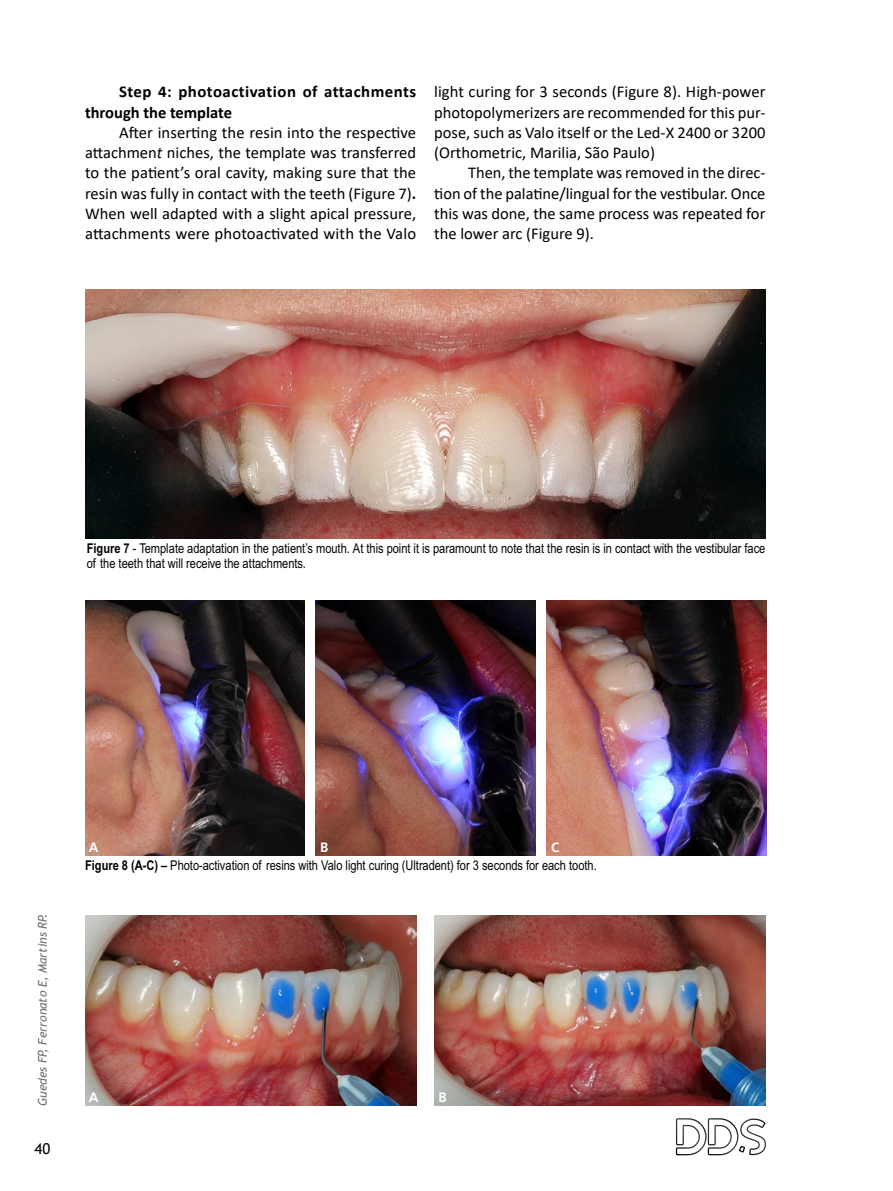
<style>
.page{position:relative;width:893px;height:1191px;background:#fff}
.page>*{position:absolute;margin:0;border:0;box-sizing:border-box;transform-origin:0 0}
.t1{font:16.5px/20.2px "Calibri";color:#000;text-align:justify}
.t2{font:700 16.5px/20.2px "Calibri";letter-spacing:.02em;color:#000}
.t3{font:15px "Trebuchet MS";color:#000}
.t4{font:13.5px/15px "Arial Narrow MT Std";color:#000}
.t5{font:700 13.5px "Frutiger LT";color:#fff}
.t6{font:italic 12px "Trebuchet MS";color:#706f6f}
.s1{font-style:italic}
.s2{font-weight:700}
</style>
<div class="page">
<svg style="left:676px;top:1118px;width:90px;height:37px"></svg>
<img style="left:85px;top:915px;width:331px;height:191px">
<img style="left:434px;top:915px;width:331px;height:191px">
<img style="left:85px;top:289px;width:680px;height:250px">
<img style="left:85px;top:600px;width:219px;height:255px">
<img style="left:316px;top:600px;width:219px;height:255px">
<img style="left:547px;top:600px;width:219px;height:255px">
<p class="t2" style="left:85px;top:82px;width:333px;text-indent:34px">Step 4: photoactivation of attachments through the template</p>
<p class="t1" style="left:85px;top:122px;width:333px;text-indent:34px">After inserting the resin into the respective attachmen<span class="s1">t</span> niches, the template was transferred to the patient’s oral cavity, making sure that the resin was fully in contact with the teeth (Figure 7)<span class="s2">.<br></span>When well adapted with a slight apical pressure, attachments were photoactivated with the Valo</p>
<p class="t1" style="left:434px;top:81px;width:333px">light curing for 3 seconds (Figure 8). High-power photopolymerizers are recommended for this pur&shy;pose, such as Valo itself or the Led-X 2400 or 3200 (Orthometric, Marilia, São Paulo)</p>
<p class="t1" style="left:434px;top:162px;width:333px;text-indent:34px">Then, the template was removed in the direc&shy;tion of the palatine/lingual for the vestibular. Once this was done, the same process was repeated for the lower arc (Figure 9).</p>
<p class="t4" style="left:87px;top:540px;width:680px"><span class="s2">Figure 7</span> <span class="s1">-</span> Template adaptation in the patient’s mouth. At this point it is paramount to note that the resin is in contact with the vestibular face of the teeth that will receive the attachments.</p>
<p class="t6" style="left:35px;top:1106px;width:194px;rotate:-90deg">Guedes FP, Ferronato E, Martins RP.</p>
<p class="t3" style="left:35px;top:1139px;width:17px">40</p>
<p class="t5" style="left:89px;top:839px;width:11px">A</p>
<p class="t5" style="left:320px;top:839px;width:10px">B</p>
<p class="t5" style="left:551px;top:839px;width:10px">C</p>
<p class="t4" style="left:85px;top:857px;width:513px"><span class="s2">Figure 8 (A-C) –</span> Photo-activation of resins with Valo light curing (Ultradent) for 3 seconds for each tooth.</p>
<p class="t5" style="left:89px;top:1089px;width:11px">A</p>
<p class="t5" style="left:439px;top:1089px;width:10px">B</p>
</div>
